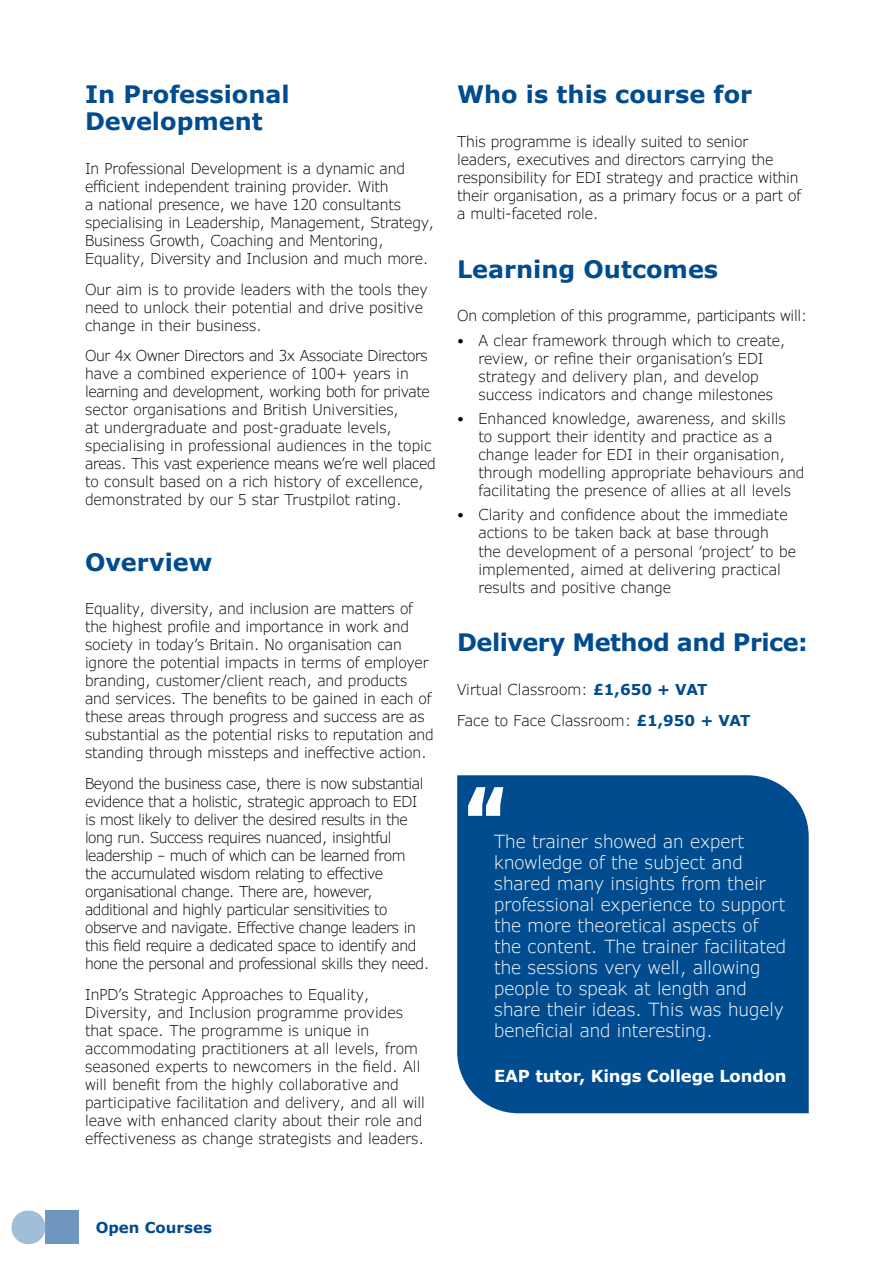
<style>
.page{position:relative;width:893px;height:1263px;background:#fff}
.page>*{position:absolute;margin:0;border:0;box-sizing:border-box;transform-origin:0 0}
.t1{font:900 108px "Roboto";color:#fff}
.t2{font:700 24px/27px "Verdana Pro";color:#014c8f}
.t3{font:700 24px "Verdana Pro";letter-spacing:-.02em;color:#014c8f}
.t4{font:300 18px/21px "Verdana Pro";color:#fff}
.t5{font:700 16.5px "Verdana Pro";letter-spacing:-.01em;color:#fff}
.t6{font:300 15px/18px "Verdana Pro";letter-spacing:-.01em;color:#000}
.t7{font:300 15px/18px "Verdana Pro";letter-spacing:-.03em;color:#000}
.t8{font:700 15px "Verdana Pro";color:#014c8f}
.s1{font-weight:700;color:#014c8f}
</style>
<div class="page">
<div style="left:45px;top:1211px;width:34px;height:33px;background:#6f97be"></div>
<div style="left:12px;top:1210px;width:33px;height:34px;background:#a0bed5;border-radius:16px"></div>
<div style="left:457px;top:775px;width:352px;height:338px;background:#014c8f"></div>
<h2 class="t2" style="left:85px;top:81px;width:206px">In Professional<br>Development</h2>
<p class="t6" style="left:85px;top:160px;width:351px">In Professional Development is a dynamic and efficient independent training provider. With<br>a national presence, we have 120 consultants specialising in Leadership, Management, Strategy, Business Growth, Coaching and Mentoring, Equality, Diversity and Inclusion and much more.</p>
<p class="t6" style="left:85px;top:280px;width:344px">Our aim is to provide leaders with the tools they need to unlock their potential and drive positive change in their business.</p>
<p class="t6" style="left:85px;top:347px;width:352px">Our 4x Owner Directors and 3x Associate Directors have a combined experience of 100+ years in learning and development, working both for private sector organisations and British Universities,<br>at undergraduate and post-graduate levels, specialising in professional audiences in the topic areas. This vast experience means we’re well placed to consult based on a rich history of excellence, demonstrated by our 5 star Trustpilot rating.</p>
<h2 class="t2" style="left:85px;top:549px;width:129px">Overview</h2>
<p class="t6" style="left:85px;top:600px;width:350px">Equality, diversity, and inclusion are matters of the highest profile and importance in work and society in today’s Britain. No organisation can ignore the potential impacts in terms of employer branding, customer/client reach, and products and services. The benefits to be gained in each of these areas through progress and success are as substantial as the potential risks to reputation and standing through missteps and ineffective action.</p>
<p class="t7" style="left:85px;top:775px;width:346px">Beyond the business case, there is now substantial evidence that a holistic, strategic approach to EDI is most likely to deliver the desired results in the long run. Success requires nuanced, insightful leadership – much of which can be learned from the accumulated wisdom relating to effective organisational change. There are, however, additional and highly particular sensitivities to observe and navigate. Effective change leaders in this field require a dedicated space to identify and hone the personal and professional skills they need.</p>
<p class="t6" style="left:85px;top:985px;width:341px">InPD’s Strategic Approaches to Equality, Diversity, and Inclusion programme provides that space. The programme is unique in accommodating practitioners at all levels, from seasoned experts to newcomers in the field. All will benefit from the highly collaborative and participative facilitation and delivery, and all will leave with enhanced clarity about their role and effectiveness as change strategists and leaders.</p>
<h2 class="t2" style="left:457px;top:81px;width:297px">Who is this course for</h2>
<p class="t6" style="left:457px;top:133px;width:346px">This programme is ideally suited to senior leaders, executives and directors carrying the responsibility for EDI strategy and practice within their organisation, as a primary focus or a part of a multi-faceted role.</p>
<h2 class="t2" style="left:457px;top:256px;width:263px">Learning Outcomes</h2>
<p class="t6" style="left:457px;top:307px;width:352px">On completion of this programme, participants will:</p>
<p class="t6" style="left:457px;top:331px;width:330px;text-align:center">• A clear framework through which to create, review, or refine their organisation’s EDI strategy and delivery plan, and develop success indicators and change milestones</p>
<p class="t6" style="left:478px;top:410px;width:328px;text-indent:-21px">• Enhanced knowledge, awareness, and skills<br>to support their identity and practice as a change leader for EDI in their organisation, through modelling appropriate behaviours and facilitating the presence of allies at all levels</p>
<p class="t6" style="left:478px;top:506px;width:319px;text-indent:-21px">• Clarity and confidence about the immediate actions to be taken back at base through<br>the development of a personal ‘project’ to be implemented, aimed at delivering practical results and positive change</p>
<h2 class="t3" style="left:457px;top:627px;width:352px">Delivery Method and Price:</h2>
<p class="t6" style="left:457px;top:674px;width:295px;line-height:30.8px">Virtual Classroom: <span class="s1">£1,650 + VAT<br></span>Face to Face Classroom: <span class="s1">£1,950 + VAT</span></p>
<h1 class="t1" style="left:466px;top:755px;width:40px">“</h1>
<p class="t4" style="left:494px;top:831px;width:294px">The trainer showed an expert knowledge of the subject and shared many insights from their professional experience to support the more theoretical aspects of the content. The trainer facilitated the sessions very well, allowing people to speak at length and share their ideas. This was hugely beneficial and interesting.</p>
<p class="t5" style="left:494px;top:1065px;width:294px">EAP tutor, Kings College London</p>
<p class="t8" style="left:96px;top:1218px;width:118px">Open Courses</p>
</div>
